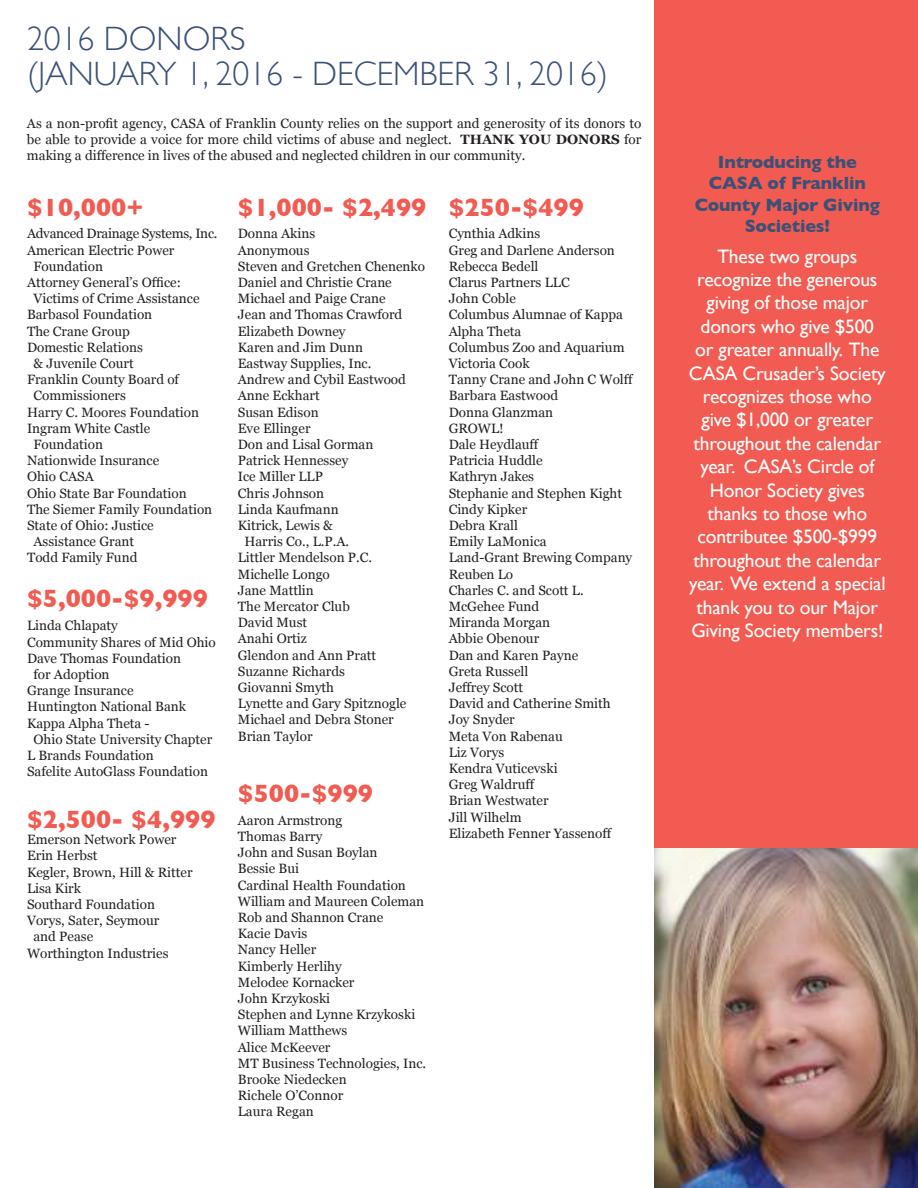
<style>
.page{position:relative;width:918px;height:1188px;background:#fff}
.page>*{position:absolute;margin:0;border:0;box-sizing:border-box;transform-origin:0 0}
.t1{font:300 33.75px/35px "Gill Sans";color:#3a5177}
.t2{font:700 25.5px "Gill Sans";color:#f25b51}
.t3{font:19.5px/23.4px "Gill Sans";letter-spacing:-.01em;color:#fff;text-align:center}
.t4{font:700 18px/21.6px "Gill Sans";letter-spacing:-.01em;color:#3a5177;text-align:center}
.t5{font:13.5px/16.2px "Georgia";color:#241f1f}
.t6{font:13.5px "Georgia";letter-spacing:-.02em;color:#241f1f}
.s1{font-weight:700}
</style>
<div class="page">
<div style="left:654px;top:0;width:264px;height:1188px;background:#f25b51"></div>
<img style="left:654px;top:849px;width:264px;height:339px">
<h1 class="t1" style="left:27px;top:22px;width:582px">2016 DONORS<br>(JANUARY 1, 2016 - DECEMBER 31, 2016)</h1>
<p class="t5" style="left:27px;top:115px;width:616px;text-align:justify">As a non-profit agency, CASA of Franklin County relies on the support and generosity of its donors to be able to provide a voice for more child victims of abuse and neglect. <span class="s1">THANK YOU DONORS</span> for making a difference in lives of the abused and neglected children in our community.</p>
<h2 class="t2" style="left:27px;top:192px;width:118px">$10,000+</h2>
<p class="t6" style="left:27px;top:226px;width:192px">Advanced Drainage Systems, Inc.</p>
<p class="t5" style="left:27px;top:242px;width:149px">American Electric Power</p>
<p class="t5" style="left:34px;top:258px;width:71px">Foundation</p>
<p class="t5" style="left:27px;top:275px;width:155px">Attorney General’s Office:</p>
<p class="t5" style="left:34px;top:291px;width:168px">Victims of Crime Assistance</p>
<p class="t5" style="left:27px;top:307px;width:127px">Barbasol Foundation</p>
<p class="t5" style="left:27px;top:323px;width:104px">The Crane Group</p>
<p class="t5" style="left:27px;top:339px;width:117px">Domestic Relations</p>
<p class="t5" style="left:34px;top:356px;width:102px">&amp; Juvenile Court</p>
<p class="t5" style="left:27px;top:372px;width:154px">Franklin County Board of</p>
<p class="t5" style="left:34px;top:388px;width:94px">Commissioners</p>
<p class="t5" style="left:27px;top:404px;width:174px">Harry C. Moores Foundation</p>
<p class="t5" style="left:27px;top:420px;width:125px">Ingram White Castle</p>
<p class="t5" style="left:34px;top:437px;width:71px">Foundation</p>
<p class="t5" style="left:27px;top:453px;width:134px">Nationwide Insurance</p>
<p class="t5" style="left:27px;top:469px;width:68px">Ohio CASA</p>
<p class="t5" style="left:27px;top:485px;width:161px">Ohio State Bar Foundation</p>
<p class="t5" style="left:27px;top:501px;width:187px">The Siemer Family Foundation</p>
<p class="t5" style="left:27px;top:518px;width:128px">State of Ohio: Justice</p>
<p class="t5" style="left:34px;top:534px;width:102px">Assistance Grant</p>
<p class="t5" style="left:27px;top:550px;width:112px">Todd Family Fund</p>
<h2 class="t2" style="left:27px;top:584px;width:182px">$5,000-$9,999</h2>
<p class="t5" style="left:27px;top:618px;width:92px">Linda Chlapaty</p>
<p class="t5" style="left:27px;top:634px;width:190px">Community Shares of Mid Ohio</p>
<p class="t5" style="left:27px;top:650px;width:156px">Dave Thomas Foundation</p>
<p class="t5" style="left:34px;top:667px;width:78px">for Adoption</p>
<p class="t5" style="left:27px;top:683px;width:108px">Grange Insurance</p>
<p class="t5" style="left:27px;top:699px;width:161px">Huntington National Bank</p>
<p class="t5" style="left:27px;top:715px;width:124px">Kappa Alpha Theta -</p>
<p class="t5" style="left:34px;top:731px;width:180px">Ohio State University Chapter</p>
<p class="t5" style="left:27px;top:748px;width:128px">L Brands Foundation</p>
<p class="t5" style="left:27px;top:764px;width:183px">Safelite AutoGlass Foundation</p>
<h2 class="t2" style="left:27px;top:804px;width:190px">$2,500- $4,999</h2>
<p class="t5" style="left:27px;top:832px;width:151px">Emerson Network Power</p>
<p class="t5" style="left:27px;top:848px;width:72px">Erin Herbst</p>
<p class="t5" style="left:27px;top:864px;width:167px">Kegler, Brown, Hill &amp; Ritter</p>
<p class="t5" style="left:27px;top:880px;width:56px">Lisa Kirk</p>
<p class="t5" style="left:27px;top:897px;width:129px">Southard Foundation</p>
<p class="t5" style="left:27px;top:913px;width:134px">Vorys, Sater, Seymour</p>
<p class="t5" style="left:34px;top:929px;width:61px">and Pease</p>
<p class="t5" style="left:27px;top:945px;width:143px">Worthington Industries</p>
<h2 class="t2" style="left:238px;top:192px;width:190px">$1,000- $2,499</h2>
<p class="t5" style="left:238px;top:226px;width:79px">Donna Akins</p>
<p class="t5" style="left:238px;top:242px;width:73px">Anonymous</p>
<p class="t5" style="left:238px;top:258px;width:189px">Steven and Gretchen Chenenko</p>
<p class="t5" style="left:238px;top:275px;width:156px">Daniel and Christie Crane</p>
<p class="t5" style="left:238px;top:291px;width:149px">Michael and Paige Crane</p>
<p class="t5" style="left:238px;top:307px;width:166px">Jean and Thomas Crawford</p>
<p class="t5" style="left:238px;top:323px;width:109px">Elizabeth Downey</p>
<p class="t5" style="left:238px;top:339px;width:127px">Karen and Jim Dunn</p>
<p class="t5" style="left:238px;top:356px;width:135px">Eastway Supplies, Inc.</p>
<p class="t5" style="left:238px;top:372px;width:170px">Andrew and Cybil Eastwood</p>
<p class="t5" style="left:238px;top:388px;width:83px">Anne Eckhart</p>
<p class="t5" style="left:238px;top:404px;width:82px">Susan Edison</p>
<p class="t5" style="left:238px;top:420px;width:74px">Eve Ellinger</p>
<p class="t5" style="left:238px;top:437px;width:137px">Don and Lisal Gorman</p>
<p class="t5" style="left:238px;top:453px;width:112px">Patrick Hennessey</p>
<p class="t5" style="left:238px;top:469px;width:87px">Ice Miller LLP</p>
<p class="t5" style="left:238px;top:485px;width:88px">Chris Johnson</p>
<p class="t5" style="left:238px;top:501px;width:102px">Linda Kaufmann</p>
<p class="t5" style="left:238px;top:518px;width:96px">Kitrick, Lewis &amp;</p>
<p class="t5" style="left:244px;top:534px;width:106px">Harris Co., L.P.A.</p>
<p class="t5" style="left:238px;top:550px;width:136px">Littler Mendelson P.C.</p>
<p class="t5" style="left:238px;top:566px;width:94px">Michelle Longo</p>
<p class="t5" style="left:238px;top:582px;width:77px">Jane Mattlin</p>
<p class="t5" style="left:238px;top:599px;width:114px">The Mercator Club</p>
<p class="t5" style="left:238px;top:615px;width:71px">David Must</p>
<p class="t5" style="left:238px;top:631px;width:71px">Anahi Ortiz</p>
<p class="t5" style="left:238px;top:647px;width:140px">Glendon and Ann Pratt</p>
<p class="t5" style="left:238px;top:663px;width:109px">Suzanne Richards</p>
<p class="t5" style="left:238px;top:680px;width:98px">Giovanni Smyth</p>
<p class="t5" style="left:238px;top:696px;width:170px">Lynette and Gary Spitznogle</p>
<p class="t5" style="left:238px;top:712px;width:158px">Michael and Debra Stoner</p>
<p class="t5" style="left:238px;top:728px;width:76px">Brian Taylor</p>
<h2 class="t2" style="left:238px;top:778px;width:137px">$500-$999</h2>
<p class="t5" style="left:238px;top:812px;width:190px">Aaron Armstrong<br>Thomas Barry<br>John and Susan Boylan<br>Bessie Bui<br>Cardinal Health Foundation<br>William and Maureen Coleman<br>Rob and Shannon Crane<br>Kacie Davis<br>Nancy Heller<br>Kimberly Herlihy<br>Melodee Kornacker<br>John Krzykoski<br>Stephen and Lynne Krzykoski<br>William Matthews<br>Alice McKeever<br>MT Business Technologies, Inc.<br>Brooke Niedecken<br>Richele O’Connor<br>Laura Regan</p>
<h2 class="t2" style="left:449px;top:192px;width:137px">$250-$499</h2>
<p class="t5" style="left:449px;top:226px;width:185px">Cynthia Adkins<br>Greg and Darlene Anderson<br>Rebecca Bedell<br>Clarus Partners LLC<br>John Coble<br>Columbus Alumnae of Kappa<br>Alpha Theta<br>Columbus Zoo and Aquarium<br>Victoria Cook<br>Tanny Crane and John C Wolff<br>Barbara Eastwood<br>Donna Glanzman<br>GROWL!<br>Dale Heydlauff<br>Patricia Huddle<br>Kathryn Jakes<br>Stephanie and Stephen Kight<br>Cindy Kipker<br>Debra Krall<br>Emily LaMonica<br>Land-Grant Brewing Company<br>Reuben Lo<br>Charles C. and Scott L.<br>McGehee Fund<br>Miranda Morgan<br>Abbie Obenour<br>Dan and Karen Payne<br>Greta Russell<br>Jeffrey Scott<br>David and Catherine Smith<br>Joy Snyder<br>Meta Von Rabenau<br>Liz Vorys<br>Kendra Vuticevski<br>Greg Waldruff<br>Brian Westwater<br>Jill Wilhelm<br>Elizabeth Fenner Yassenoff</p>
<h3 class="t4" style="left:695px;top:151px;width:187px">Introducing the<br>CASA of Franklin<br>County Major Giving<br>Societies!</h3>
<p class="t3" style="left:689px;top:244px;width:199px">These two groups recognize the generous giving of those major donors who give $500<br>or greater annually. The<br>CASA Crusader’s Society recognizes those who give $1,000 or greater throughout the calendar year. CASA’s Circle of<br>Honor Society gives thanks to those who contributee $500-$999 throughout the calendar year. We extend a special thank you to our Major<br>Giving Society members!</p>
</div>
